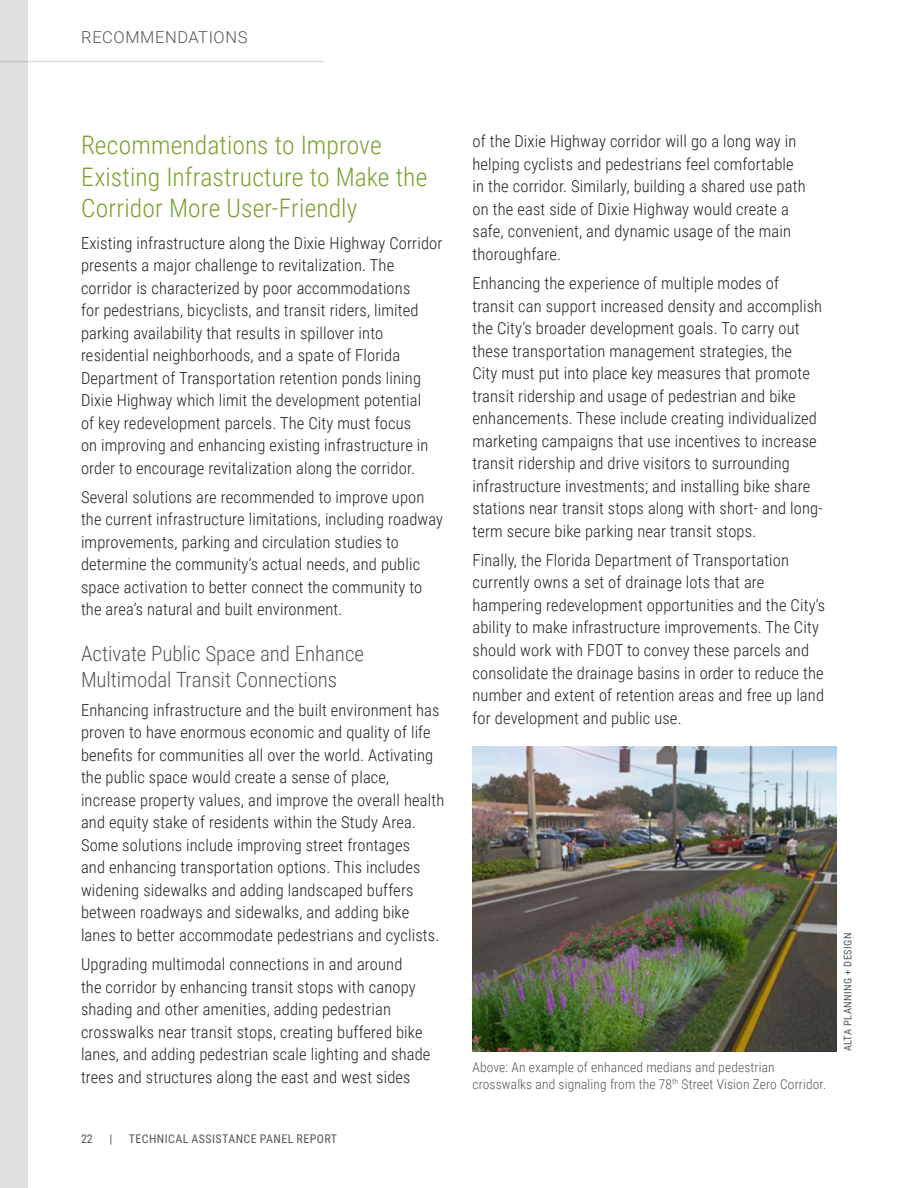
<style>
.page{position:relative;width:918px;height:1188px;background:#fff}
.page>*{position:absolute;margin:0;border:0;box-sizing:border-box;transform-origin:0 0}
.H2_1{font:300 25.5px/31.5px "Roboto Condensed";letter-spacing:.005em;color:#78a22f}
.t1{font:300 21px/25.5px "Roboto Condensed";letter-spacing:-.005em;color:#57585a}
.Body{font:300 16.5px/22.5px "Roboto Condensed";letter-spacing:.01em;color:#231f20}
.Section_Heading{font:300 16.5px "Roboto";letter-spacing:.035em;color:#545758}
.t2{font:300 13.5px/16.5px "Roboto Condensed";letter-spacing:.01em;color:#545758}
.t3{font:12px "Roboto Condensed";letter-spacing:.035em;color:#545758}
.t4{font:10.5px "Roboto Condensed";letter-spacing:.045em;color:#545758}
</style>
<div class="page">
<img style="left:472px;top:746px;width:365px;height:306px">
<hr style="left:0;top:61px;width:324px;height:1px;background:#dddcdd">
<div style="left:0;top:0;width:28px;height:1188px;background:#dfe1e2"></div>
<p class="Section_Heading" style="left:81px;top:26px;width:168px">RECOMMENDATIONS</p>
<p class="H2_1" style="left:81px;top:128px;width:348px">Recommendations to Improve<br>Existing Infrastructure to Make the<br>Corridor More User-Friendly</p>
<p class="Body" style="left:81px;top:231px;width:363px">Existing infrastructure along the Dixie Highway Corridor presents a major challenge to revitalization. The corridor is characterized by poor accommodations<br>for pedestrians, bicyclists, and transit riders, limited parking availability that results in spillover into residential neighborhoods, and a spate of Florida Department of Transportation retention ponds lining Dixie Highway which limit the development potential<br>of key redevelopment parcels. The City must focus<br>on improving and enhancing existing infrastructure in order to encourage revitalization along the corridor.</p>
<p class="Body" style="left:81px;top:485px;width:364px">Several solutions are recommended to improve upon the current infrastructure limitations, including roadway improvements, parking and circulation studies to determine the community’s actual needs, and public space activation to better connect the community to the area’s natural and built environment.</p>
<h3 class="t1" style="left:81px;top:640px;width:285px">Activate Public Space and Enhance<br>Multimodal Transit Connections</h3>
<h3 class="Body" style="left:81px;top:698px;width:365px">Enhancing infrastructure and the built environment has proven to have enormous economic and quality of life benefits for communities all over the world. Activating the public space would create a sense of place, increase property values, and improve the overall health and equity stake of residents within the Study Area.<br>Some solutions include improving street frontages<br>and enhancing transportation options. This includes widening sidewalks and adding landscaped buffers between roadways and sidewalks, and adding bike lanes to better accommodate pedestrians and cyclists.</h3>
<h3 class="Body" style="left:81px;top:952px;width:351px">Upgrading multimodal connections in and around<br>the corridor by enhancing transit stops with canopy shading and other amenities, adding pedestrian crosswalks near transit stops, creating buffered bike lanes, and adding pedestrian scale lighting and shade trees and structures along the east and west sides</h3>
<p class="t3" style="left:81px;top:1130px;width:13px">22</p>
<p class="t3" style="left:109px;top:1130px;width:4px">|</p>
<p class="t3" style="left:129px;top:1130px;width:210px">TECHNICAL ASSISTANCE PANEL REPORT</p>
<h3 class="Body" style="left:472px;top:130px;width:335px">of the Dixie Highway corridor will go a long way in helping cyclists and pedestrians feel comfortable in the corridor. Similarly, building a shared use path on the east side of Dixie Highway would create a safe, convenient, and dynamic usage of the main thoroughfare.</h3>
<h3 class="Body" style="left:472px;top:271px;width:352px">Enhancing the experience of multiple modes of transit can support increased density and accomplish the City’s broader development goals. To carry out these transportation management strategies, the<br>City must put into place key measures that promote transit ridership and usage of pedestrian and bike enhancements. These include creating individualized marketing campaigns that use incentives to increase transit ridership and drive visitors to surrounding infrastructure investments; and installing bike share stations near transit stops along with short- and long&shy;term secure bike parking near transit stops.</h3>
<h3 class="Body" style="left:472px;top:548px;width:354px">Finally, the Florida Department of Transportation currently owns a set of drainage lots that are hampering redevelopment opportunities and the City’s ability to make infrastructure improvements. The City should work with FDOT to convey these parcels and consolidate the drainage basins in order to reduce the number and extent of retention areas and free up land for development and public use.</h3>
<p class="t2" style="left:472px;top:1059px;width:355px">Above: An example of enhanced medians and pedestrian crosswalks and signaling from the 78<sup>th</sup> Street Vision Zero Corridor.</p>
<p class="t4" style="left:841px;top:1051px;width:120px;rotate:-90deg">ALTA PLANNING + DESIGN</p>
</div>
